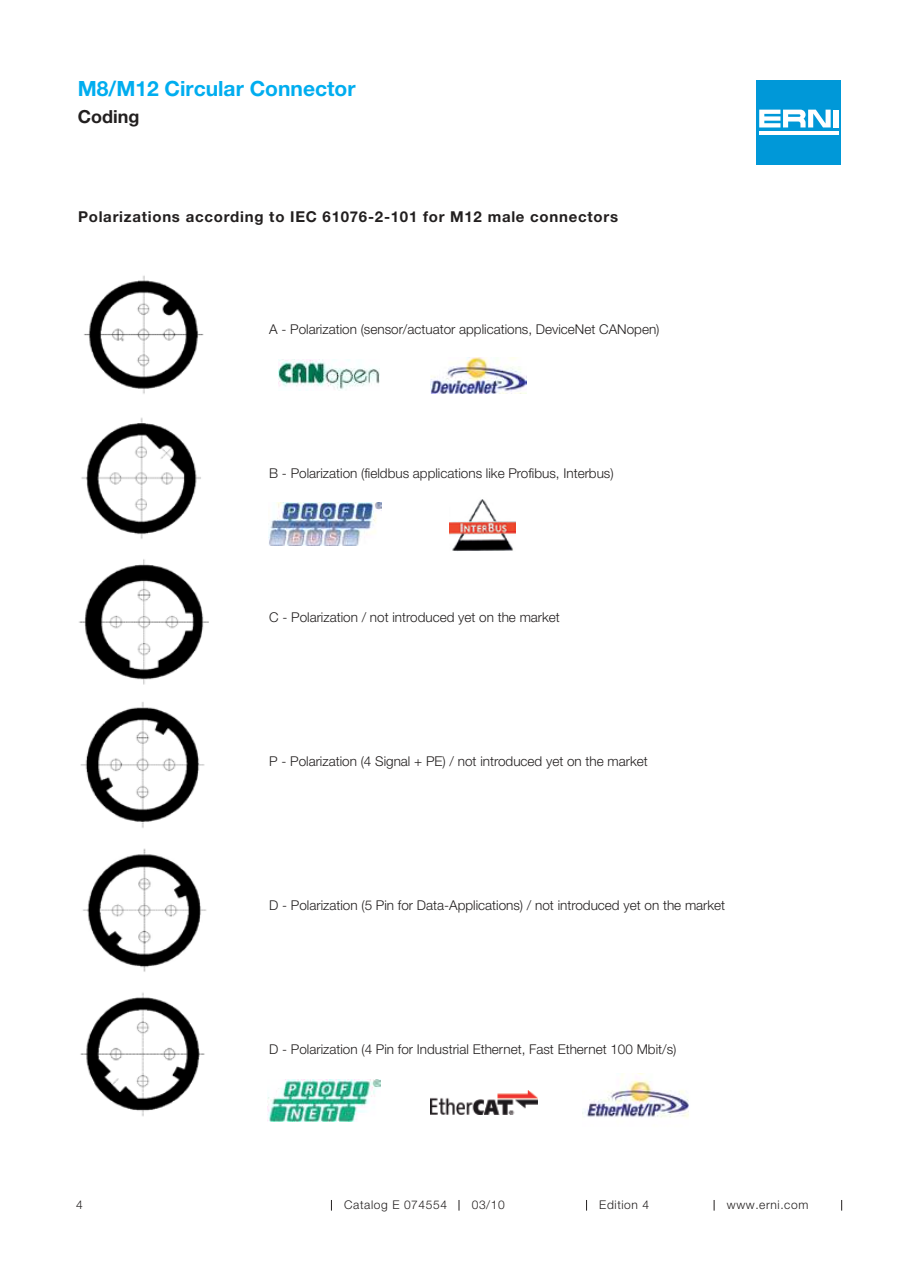
<style>
.page{position:relative;width:918px;height:1263px;background:#fff}
.page>*{position:absolute;margin:0;border:0;box-sizing:border-box;transform-origin:0 0}
.t1{font:700 21px "Helvetica Neue LT Pro";color:#00adef}
.t2{font:700 18px "Helvetica Neue LT Pro";color:#221f1f}
.t3{font:700 15px "Helvetica Neue LT Pro";letter-spacing:.05em;color:#221f1f}
.t4{font:300 13.5px "Helvetica Neue LT Pro";color:#221f1f}
.t5{font:300 12px "Helvetica Neue LT Pro";letter-spacing:.05em;color:#221f1f}
</style>
<div class="page">
<img style="left:83px;top:275px;width:121px;height:119px">
<img style="left:81px;top:417px;width:120px;height:122px">
<img style="left:79px;top:559px;width:129px;height:126px">
<img style="left:80px;top:702px;width:125px;height:126px">
<img style="left:83px;top:848px;width:124px;height:124px">
<img style="left:80px;top:992px;width:125px;height:125px">
<img style="left:279px;top:359px;width:101px;height:30px">
<img style="left:430px;top:357px;width:96px;height:36px">
<img style="left:269px;top:503px;width:113px;height:43px">
<img style="left:450px;top:499px;width:66px;height:52px">
<img style="left:268px;top:1079px;width:112px;height:43px">
<img style="left:430px;top:1090px;width:107px;height:24px">
<img style="left:584px;top:1074px;width:105px;height:44px">
<div style="left:757px;top:80px;width:84px;height:85px;background:#0098d8"></div>
<hr style="left:759px;top:131px;width:79px;height:4px;background:#fff">
<div style="left:833px;top:110px;width:5px;height:17px;background:#fff"></div>
<svg style="left:759px;top:110px;width:72px;height:17px"></svg>
<h1 class="t1" style="left:78px;top:81px;width:279px">M8/M12 Circular Connector</h1>
<h2 class="t2" style="left:78px;top:110px;width:63px">Coding</h2>
<p class="t3" style="left:78px;top:211px;width:542px">Polarizations according to IEC 61076-2-101 for M12 male connectors</p>
<p class="t4" style="left:269px;top:324px;width:392px">A - Polarization (sensor/actuator applications, DeviceNet CANopen)</p>
<p class="t4" style="left:269px;top:468px;width:346px">B - Polarization (fieldbus applications like Profibus, Interbus)</p>
<p class="t4" style="left:269px;top:612px;width:292px">C - Polarization / not introduced yet on the market</p>
<p class="t4" style="left:269px;top:756px;width:380px">P - Polarization (4 Signal + PE) / not introduced yet on the market</p>
<p class="t4" style="left:269px;top:900px;width:458px">D - Polarization (5 Pin for Data-Applications) / not introduced yet on the market</p>
<p class="t4" style="left:269px;top:1044px;width:409px">D - Polarization (4 Pin for Industrial Ethernet, Fast Ethernet 100 Mbit/s)</p>
<p class="t5" style="left:76px;top:1200px;width:8px">4</p>
<p class="t5" style="left:344px;top:1200px;width:104px">Catalog E 074554</p>
<p class="t5" style="left:472px;top:1200px;width:35px">03/10</p>
<p class="t5" style="left:599px;top:1200px;width:51px">Edition 4</p>
<p class="t5" style="left:727px;top:1200px;width:83px">www.erni.com</p>
</div>
